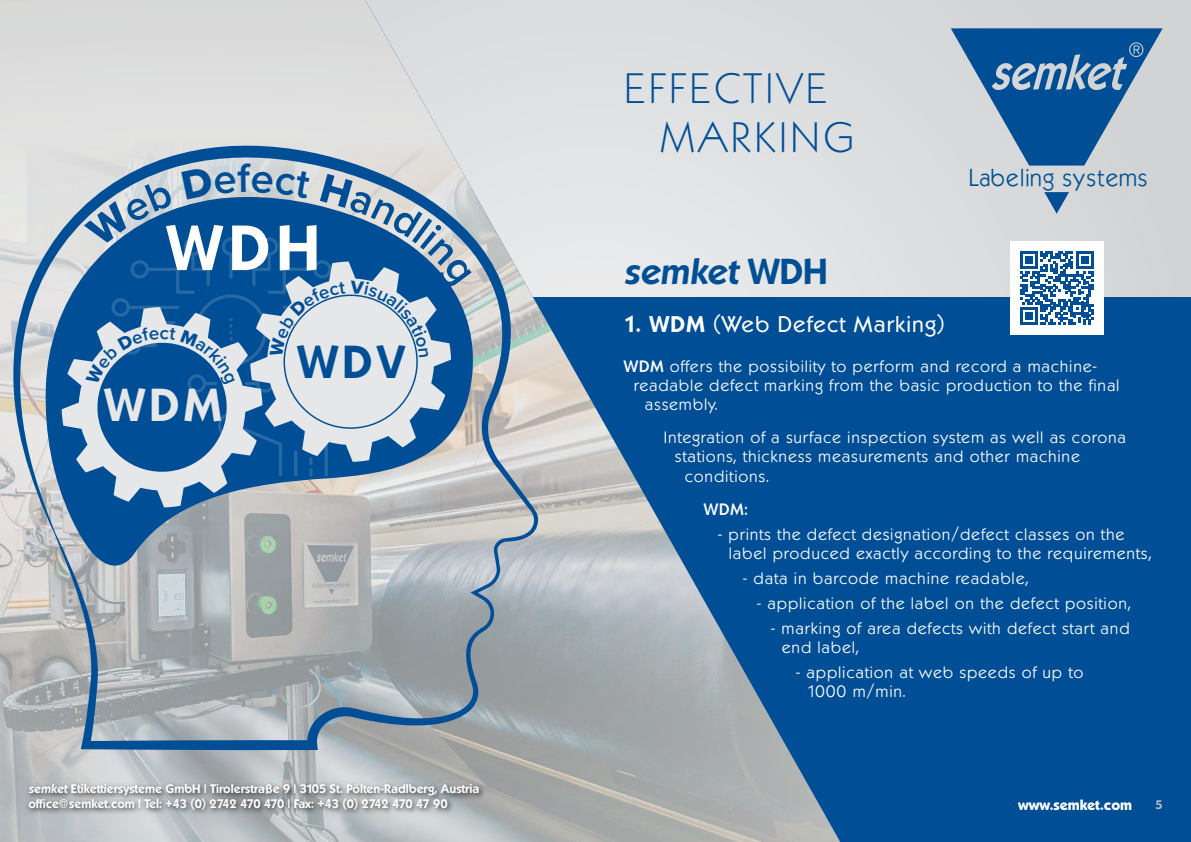
<style>
.page{position:relative;width:1191px;height:842px;background:#dcddde}
.page>*{position:absolute;margin:0;border:0;box-sizing:border-box;transform-origin:0 0}
.t1{font:700 61.8px "Koblenz Serial";color:#fff}
.t2{font:700 44.8px "Koblenz Serial";color:#004e95}
.t3{font:700 44.8px "Koblenz Serial";color:#e6e7e8}
.t4{font:200 41.2px/49.4px "Koblenz Serial";letter-spacing:.07em;color:#004e95}
.t5{font:italic 700 35px "Koblenz Serial";color:#004e95}
.t6{font:22px "Koblenz Serial";letter-spacing:.05em;color:#fff}
.t7{font:21.8px "semket";color:#005192}
.t8{font:300 16px/19.2px "Koblenz Serial";letter-spacing:.05em;color:#fff}
.t9{font:500 16px "Koblenz Serial";color:#fff}
.t10{font:800 14px "Koblenz Serial";color:#fff}
.t11{font:700 12px/14.4px "Koblenz Serial";color:#fff}
.t12{font:700 12px "Koblenz Serial";color:#bcbec0}
.s1{font-style:italic}
.s2{font-style:normal}
.s3{font-weight:700}
.s4{font-weight:500}
</style>
<div class="page">
<div style="left:0;top:297px;width:1191px;height:545px;background:#004e95"></div>
<img style="left:0;top:132px;width:840px;height:710px">
<svg style="left:11px;top:135px;width:527px;height:615px"></svg>
<svg style="left:44px;top:193px;width:433px;height:373px"></svg>
<svg style="left:950px;top:28px;width:212px;height:186px"></svg>
<div style="left:1009px;top:241px;width:94px;height:94px;background:#fff"></div>
<svg style="left:1020px;top:251px;width:73px;height:74px"></svg>
<div style="left:26px;top:781px;width:460px;height:35px;background:#000;opacity:.75"></div>
<svg style="left:62px;top:164px;width:410px;height:343px"></svg>
<h1 class="t1" style="left:167px;top:210px;width:155px">WDH</h1>
<h2 class="t3" style="left:104px;top:378px;width:118px">WDM</h2>
<h2 class="t2" style="left:297px;top:334px;width:109px">WDV</h2>
<p class="t11" style="left:28px;top:782px;width:452px"><span class="s1">semket</span> Etikettiersysteme GmbH | Tirolerstraße 9 | 3105 St. Pölten-Radlberg, Austria office@semket.com | Tel: +43 (0) 2742 470 470 | Fax: +43 (0) 2742 470 47 90</p>
<h3 class="t4" style="left:660px;top:63px;width:196px;text-indent:-36px">EFFECTIVE<br>MARKING</h3>
<h3 class="t7" style="left:968px;top:164px;width:181px">Labeling systems</h3>
<h3 class="t5" style="left:624px;top:250px;width:205px">semket <span class="s2">WDH</span></h3>
<h3 class="t6" style="left:624px;top:311px;width:322px"><span class="s3">1. WDM</span> (Web Defect Marking)</h3>
<p class="t8" style="left:624px;top:356px;width:475px"><span class="s4">WDM</span> offers the possibility to perform and record a machine-</p>
<p class="t8" style="left:634px;top:375px;width:487px">readable defect marking from the basic production to the final</p>
<p class="t8" style="left:645px;top:395px;width:74px">assembly.</p>
<p class="t8" style="left:664px;top:428px;width:464px">Integration of a surface inspection system as well as corona</p>
<p class="t8" style="left:675px;top:447px;width:406px">stations, thickness measurements and other machine</p>
<p class="t8" style="left:685px;top:466px;width:85px">conditions.</p>
<p class="t9" style="left:704px;top:500px;width:45px">WDM:</p>
<p class="t8" style="left:729px;top:525px;width:424px;text-indent:-11px">- prints the defect designation/defect classes on the label produced exactly according to the requirements,</p>
<p class="t8" style="left:743px;top:569px;width:287px">- data in barcode machine readable,</p>
<p class="t8" style="left:757px;top:593px;width:375px">- application of the label on the defect position,</p>
<p class="t8" style="left:782px;top:618px;width:349px;text-indent:-11px">- marking of area defects with defect start and end label,</p>
<p class="t8" style="left:807px;top:662px;width:278px;text-indent:-11px">- application at web speeds of up to<br>1000 m/min.</p>
<p class="t10" style="left:1018px;top:796px;width:116px">www.semket.com</p>
<p class="t12" style="left:1155px;top:798px;width:9px">5</p>
</div>
